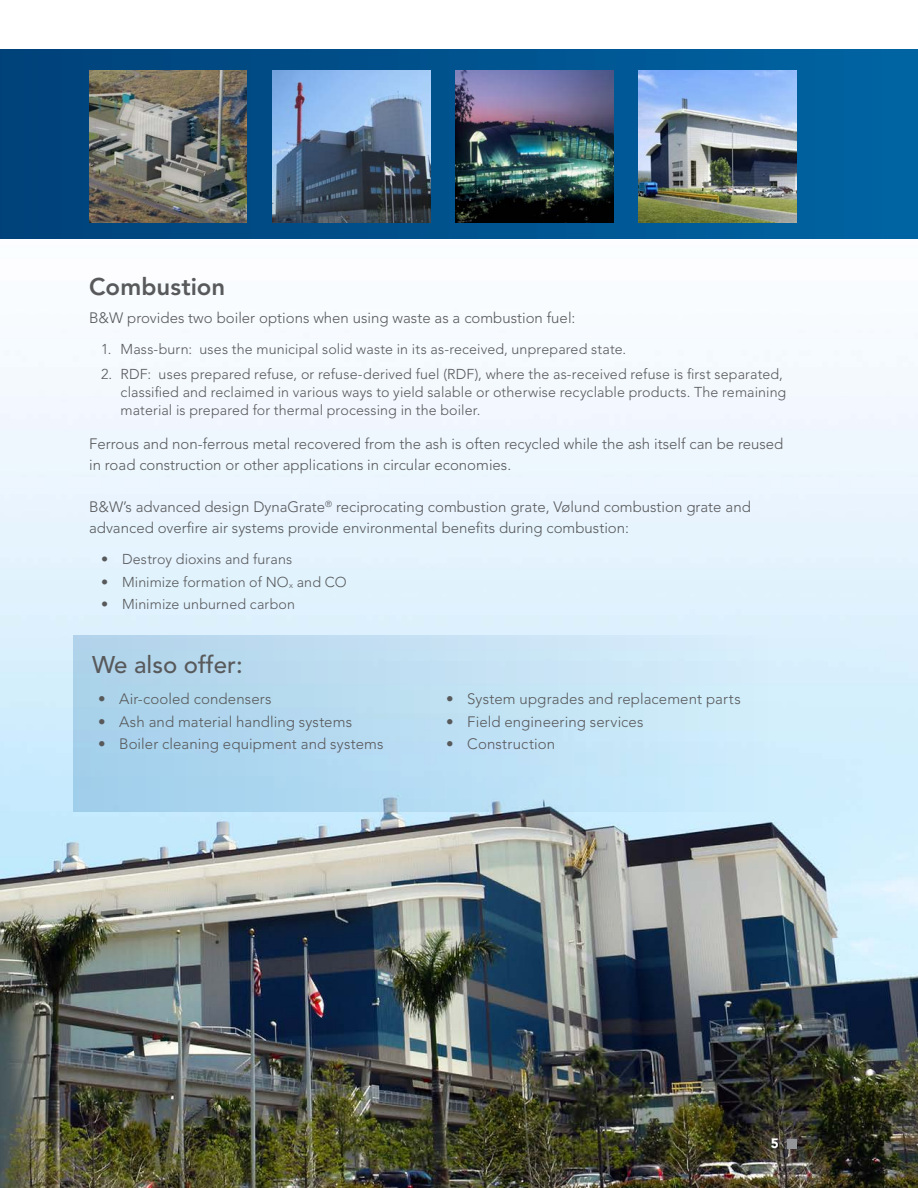
<style>
.page{position:relative;width:918px;height:1188px;background:#fff}
.page>*{position:absolute;margin:0;border:0;box-sizing:border-box;transform-origin:0 0}
.t1{font:500 24px "Avenir LT Std";color:#58595b}
.t2{font:800 24px "Avenir LT Std";letter-spacing:.005em;color:#58595b}
.t3{font:300 15px/21px "Avenir LT Std";color:#58595b}
.t4{font:300 14.25px/18px "Avenir LT Std";letter-spacing:.01em;color:#58595b}
.t5{font:900 13.5px "Avenir LT Std";color:#fff}
</style>
<div class="page">
<img style="left:0;top:350px;width:918px;height:838px">
<div style="left:73px;top:636px;width:706px;height:176px;background:linear-gradient(to right,#a6cfea,#d2eefc)"></div>
<div style="left:0;top:50px;width:918px;height:189px;background:linear-gradient(to right,#034177,#04649f)"></div>
<img style="left:89px;top:70px;width:158px;height:152px">
<img style="left:272px;top:70px;width:158px;height:152px">
<img style="left:455px;top:70px;width:158px;height:152px">
<img style="left:639px;top:70px;width:157px;height:152px">
<div style="left:787px;top:1139px;width:9px;height:10px;background:#939598"></div>
<h1 class="t2" style="left:89px;top:272px;width:138px">Combustion</h1>
<p class="t3" style="left:89px;top:307px;width:488px">B&amp;W provides two boiler options when using waste as a combustion fuel:</p>
<p class="t4" style="left:101px;top:340px;width:527px">1. Mass-burn: uses the municipal solid waste in its as-received, unprepared state.</p>
<p class="t4" style="left:121px;top:365px;width:667px;text-indent:-19px">2. RDF: uses prepared refuse, or refuse-derived fuel (RDF), where the as-received refuse is first separated, classified and reclaimed in various ways to yield salable or otherwise recyclable products. The remaining material is prepared for thermal processing in the boiler.</p>
<p class="t3" style="left:89px;top:434px;width:696px">Ferrous and non-ferrous metal recovered from the ash is often recycled while the ash itself can be reused in road construction or other applications in circular economies.</p>
<p class="t3" style="left:89px;top:496px;width:663px">B&amp;W’s advanced design DynaGrate<sup>®</sup> reciprocating combustion grate, Vølund combustion grate and advanced overfire air systems provide environmental benefits during combustion:</p>
<p class="t4" style="left:101px;top:550px;width:193px">• Destroy dioxins and furans</p>
<p class="t4" style="left:101px;top:573px;width:247px">• Minimize formation of NO<sub>x</sub> and CO</p>
<p class="t4" style="left:101px;top:595px;width:195px">• Minimize unburned carbon</p>
<h1 class="t1" style="left:92px;top:651px;width:152px">We also offer:</h1>
<p class="t3" style="left:98px;top:689px;width:175px">• Air-cooled condensers</p>
<p class="t3" style="left:98px;top:711px;width:255px">• Ash and material handling systems</p>
<p class="t3" style="left:98px;top:734px;width:287px">• Boiler cleaning equipment and systems</p>
<p class="t3" style="left:446px;top:689px;width:296px">• System upgrades and replacement parts</p>
<p class="t3" style="left:446px;top:711px;width:199px">• Field engineering services</p>
<p class="t3" style="left:446px;top:734px;width:110px">• Construction</p>
<p class="t5" style="left:771px;top:1135px;width:9px">5</p>
</div>
